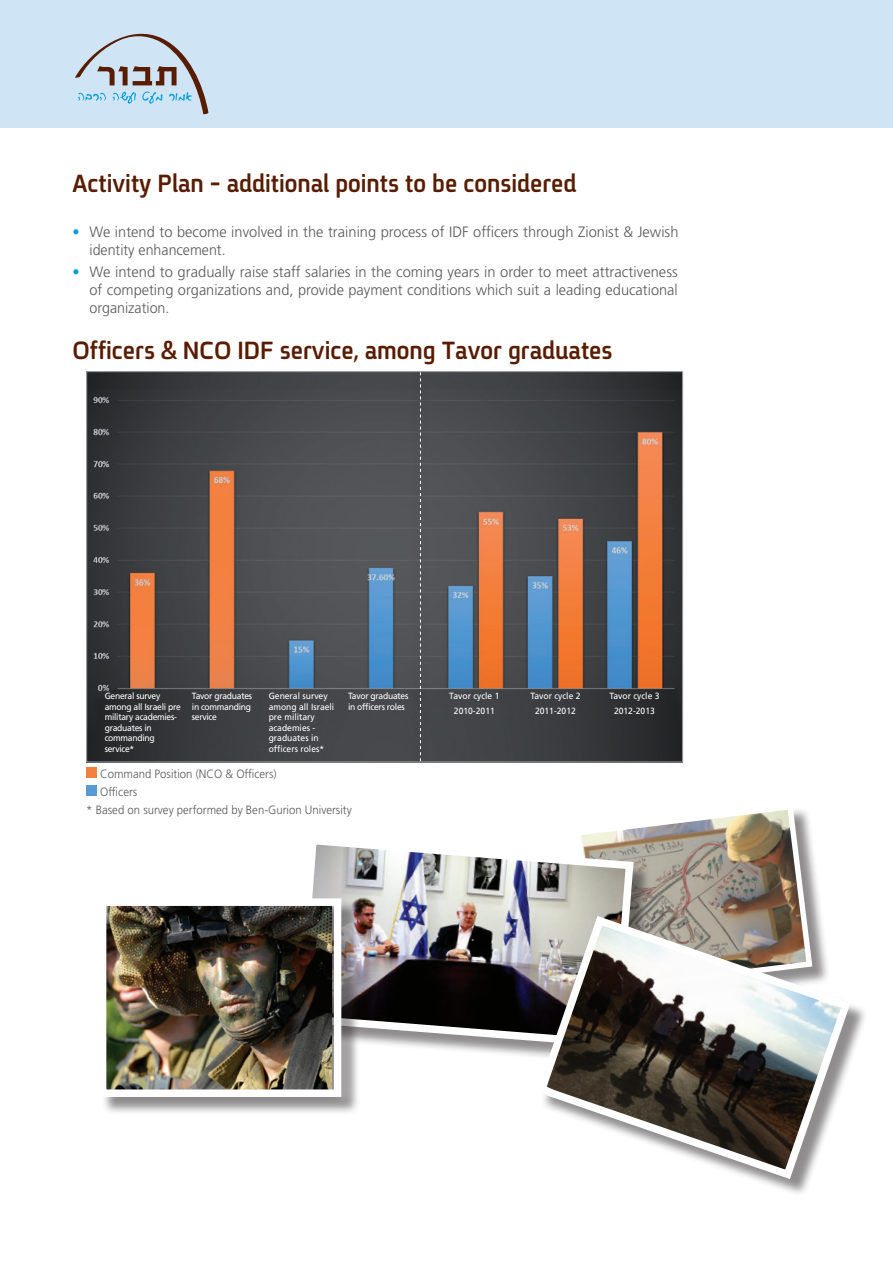
<style>
.page{position:relative;width:893px;height:1263px;background:#fff}
.page>*{position:absolute;margin:0;border:0;box-sizing:border-box;transform-origin:0 0}
.small_title_blue{font:700 27px "Fb Spoiler Eng";color:#581c00;scale:.95 1}
.run-eng{font:300 15px/18px "Frutiger LT Std";color:#57585a}
.run-eng-2{font:300 12px "Frutiger LT Std";color:#57585a;scale:.95 1}
.run-eng-3{font:9px/10.5px "Frutiger LT Std";letter-spacing:-.03em;color:#fff;scale:.95 1}
.run-eng-4{font:9px/10.5px "Frutiger LT Std";color:#fff;scale:.95 1}
.s1{font-weight:400;color:#069ddc}
</style>
<div class="page">
<img style="left:88px;top:373px;width:593px;height:387px">
<div style="left:411px;top:364px;width:18px;height:405px;background:#231f20;opacity:.5"></div>
<svg style="left:420px;top:372px;width:1px;height:389px"></svg>
<div style="left:578px;top:806px;width:252px;height:205px;background:#231f20;opacity:.51"></div>
<img style="left:578px;top:806px;width:237px;height:105px">
<div style="left:298px;top:839px;width:354px;height:226px;background:#231f20;opacity:.51"></div>
<img style="left:298px;top:832px;width:340px;height:219px">
<div style="left:540px;top:919px;width:328px;height:278px;background:#231f20;opacity:.51"></div>
<svg style="left:532px;top:911px;width:323px;height:273px"></svg>
<div style="left:86px;top:767px;width:11px;height:11px;background:#f48040"></div>
<div style="left:86px;top:785px;width:11px;height:11px;background:#589ad3"></div>
<div style="left:0;top:0;width:893px;height:127px;background:#cfe5f6"></div>
<svg style="left:75px;top:33px;width:134px;height:82px"></svg>
<div style="left:101px;top:901px;width:259px;height:214px;background:#231f20;opacity:.51"></div>
<img style="left:107px;top:906px;width:225px;height:183px">
<div style="left:99px;top:898px;width:242px;height:199px;border:7px solid #fff"></div>
<p class="small_title_blue" style="left:72px;top:170px;width:532px">Activity Plan - additional points to be considered</p>
<p class="run-eng" style="left:90px;top:223px;width:590px;text-indent:-17px"><span class="s1">•</span> We intend to become involved in the training process of IDF officers through Zionist &amp; Jewish identity enhancement.</p>
<p class="run-eng" style="left:90px;top:263px;width:590px;text-align:justify;text-indent:-17px"><span class="s1">•</span> We intend to gradually raise staff salaries in the coming years in order to meet attractiveness of competing organizations and, provide payment conditions which suit a leading educational organization.</p>
<p class="small_title_blue" style="left:72px;top:337px;width:570px">Officers &amp; NCO IDF service, among Tavor graduates</p>
<p class="run-eng-3" style="left:105px;top:691px;width:82px">General survey among all Israeli pre military academies&shy;graduates in commanding service*</p>
<p class="run-eng-3" style="left:192px;top:691px;width:65px">Tavor graduates in commanding service</p>
<p class="run-eng-4" style="left:269px;top:691px;width:71px">General survey among all Israeli pre military academies - graduates in officers roles*</p>
<p class="run-eng-3" style="left:348px;top:691px;width:65px">Tavor graduates in officers roles</p>
<p class="run-eng-4" style="left:449px;top:691px;width:54px">Tavor cycle 1</p>
<p class="run-eng-4" style="left:454px;top:706px;width:45px">2010-2011</p>
<p class="run-eng-2" style="left:100px;top:767px;width:187px">Command Position (NCO &amp; Officers)</p>
<p class="run-eng-2" style="left:100px;top:785px;width:41px">Officers</p>
<p class="run-eng-2" style="left:86px;top:803px;width:281px">* Based on survey performed by Ben-Gurion University</p>
<p class="run-eng-4" style="left:530px;top:691px;width:54px">Tavor cycle 2</p>
<p class="run-eng-4" style="left:535px;top:706px;width:45px">2011-2012</p>
<p class="run-eng-4" style="left:609px;top:691px;width:54px">Tavor cycle 3</p>
<p class="run-eng-4" style="left:614px;top:706px;width:45px">2012-2013</p>
</div>
